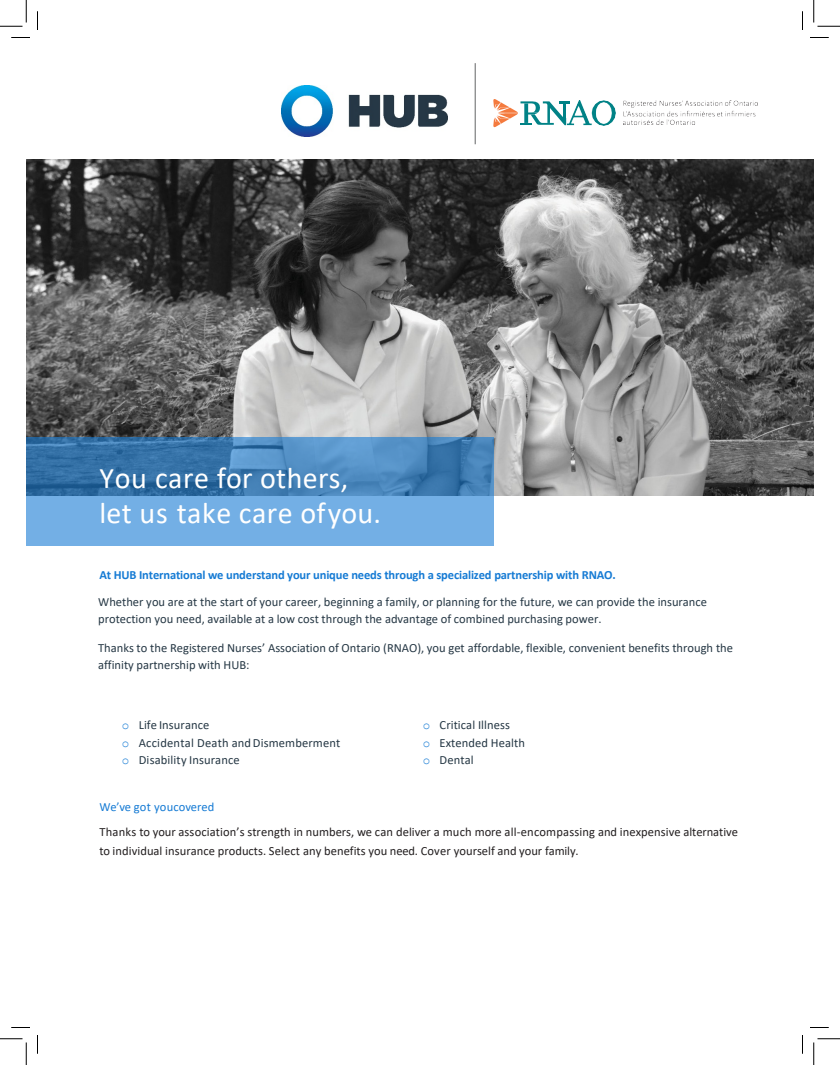
<style>
.page{position:relative;width:840px;height:1065px;background:#fff}
.page>*{position:absolute;margin:0;border:0;box-sizing:border-box;transform-origin:0 0}
.t1{font:30px/35px "Calibri";letter-spacing:.015em;color:#fff}
.t2{font:12.5px/17.1px "Calibri";color:#263845}
.t3{font:12.5px/18.8px "Calibri";letter-spacing:.005em;color:#231f20}
.t4{font:700 12.5px "Calibri";letter-spacing:-.01em;color:#167bd4}
.t5{font:12.5px "Calibri";color:#167bd4}
.s1{font-family:"Courier New";color:#167bd4}
</style>
<div class="page">
<img style="left:26px;top:160px;width:788px;height:336px">
<div style="left:26px;top:437px;width:467px;height:108px;background:#167bd4;opacity:.6"></div>
<hr style="left:475px;top:63px;width:1px;height:81px;background:#636466">
<img style="left:570px;top:101px;width:46px;height:24px">
<svg style="left:493px;top:99px;width:77px;height:28px"></svg>
<img style="left:624px;top:101px;width:134px;height:24px">
<svg style="left:11px;top:37px;width:19px;height:1px"></svg>
<svg style="left:810px;top:37px;width:19px;height:1px"></svg>
<svg style="left:11px;top:1027px;width:19px;height:1px"></svg>
<svg style="left:810px;top:1027px;width:19px;height:1px"></svg>
<svg style="left:37px;top:11px;width:1px;height:19px"></svg>
<svg style="left:37px;top:1035px;width:1px;height:19px"></svg>
<svg style="left:802px;top:11px;width:1px;height:19px"></svg>
<svg style="left:802px;top:1035px;width:1px;height:19px"></svg>
<svg style="left:0;top:0;width:27px;height:27px"></svg>
<svg style="left:0;top:1039px;width:27px;height:26px"></svg>
<svg style="left:814px;top:0;width:26px;height:27px"></svg>
<svg style="left:814px;top:1039px;width:26px;height:26px"></svg>
<img style="left:282px;top:85px;width:165px;height:52px">
<h2 class="t1" style="left:99px;top:460px;width:283px">You care for others, let us take care ofyou.</h2>
<p class="t4" style="left:99px;top:566px;width:518px">At HUB International we understand your unique needs through a specialized partnership with RNAO.</p>
<p class="t2" style="left:98px;top:593px;width:610px">Whether you are at the start of your career, beginning a family, or planning for the future, we can provide the insurance protection you need, available at a low cost through the advantage of combined purchasing power.</p>
<p class="t2" style="left:98px;top:639px;width:636px">Thanks to the Registered Nurses’ Association of Ontario (RNAO), you get affordable, flexible, convenient benefits through the affinity partnership with HUB:</p>
<p class="t2" style="left:122px;top:716px;width:89px"><span class="s1">o</span> Life Insurance</p>
<p class="t2" style="left:122px;top:734px;width:220px"><span class="s1">o</span> Accidental Death and Dismemberment</p>
<p class="t2" style="left:122px;top:751px;width:119px"><span class="s1">o</span> Disability Insurance</p>
<p class="t2" style="left:423px;top:716px;width:89px"><span class="s1">o</span> Critical Illness</p>
<p class="t2" style="left:423px;top:734px;width:104px"><span class="s1">o</span> Extended Health</p>
<p class="t2" style="left:423px;top:751px;width:52px"><span class="s1">o</span> Dental</p>
<p class="t5" style="left:99px;top:798px;width:116px">We’ve got youcovered</p>
<p class="t3" style="left:99px;top:822px;width:640px">Thanks to your association’s strength in numbers, we can deliver a much more all-encompassing and inexpensive alternative to individual insurance products. Select any benefits you need. Cover yourself and your family.</p>
</div>
